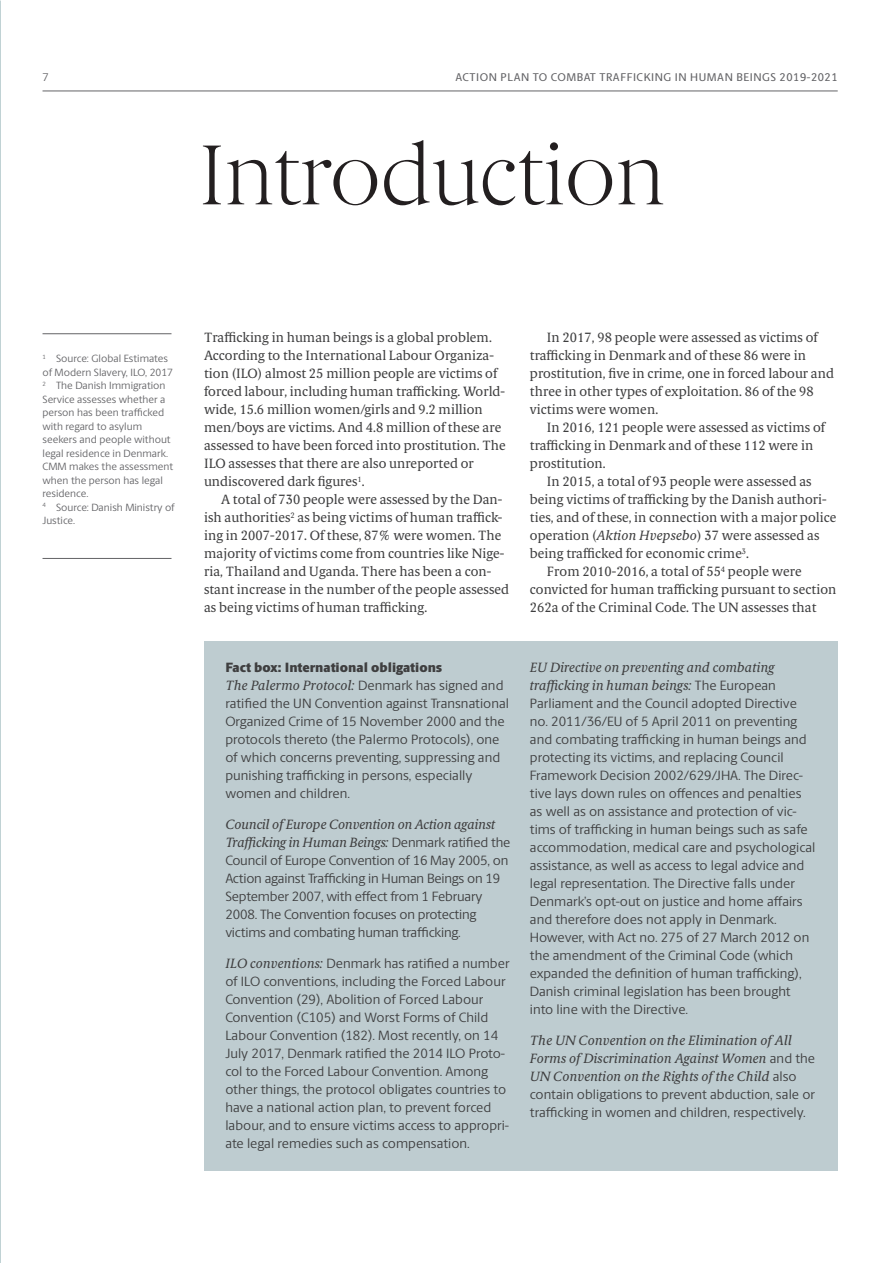
<style>
.page{position:relative;width:893px;height:1263px;background:#fff}
.page>*{position:absolute;margin:0;border:0;box-sizing:border-box;transform-origin:0 0}
.t1{font:200 85.05px "Berlingske Serif Text";letter-spacing:-.015em;color:#231f20}
.t2{font:13.5px/18px "Berlingske Sans";color:#3e3e3f}
.t3{font:13.5px/18px "Berlingske Text";color:#3e3e3f}
.t4{font:italic 13.5px/18px "Berlingske Text";color:#3e3e3f}
.t5{font:900 13.5px "Berlingske Sans";color:#3e3e3f}
.t6{font:500 11.25px "Berlingske Sans";letter-spacing:.05em;color:#636366}
.t7{font:11.25px "Berlingske Sans";color:#636366}
.t8{font:10.5px/13.5px "Berlingske Sans";color:#636366}
.s1{font-family:"Berlingske Sans";font-style:normal}
.s2{font-family:"Berlingske Text";font-style:italic}
.s3{font-style:italic}
</style>
<div class="page">
<hr style="left:43px;top:91px;width:795px;height:1px;background:#636366">
<hr style="left:43px;top:333px;width:128px;height:1px;background:#636366">
<hr style="left:43px;top:558px;width:128px;height:1px;background:#636366">
<div style="left:204px;top:641px;width:634px;height:529px;background:#beccd0"></div>
<p class="t7" style="left:43px;top:69px;width:8px">7</p>
<p class="t6" style="left:456px;top:70px;width:384px">ACTION PLAN TO COMBAT TRAFFICKING IN HUMAN BEINGS 2019-2021</p>
<h1 class="t1" style="left:199px;top:116px;width:468px">Introduction</h1>
<p class="t8" style="left:43px;top:351px;width:134px"><sup>1</sup> Source: Global Estimates of Modern Slavery, ILO, 2017<br><sup>2</sup> The Danish Immigration<br>Service assesses whether a person has been trafficked with regard to asylum seekers and people without legal residence in Denmark.<br>CMM makes the assessment when the person has legal residence.<br><sup>4</sup> Source: Danish Ministry of<br>Justice.</p>
<p class="t3" style="left:204px;top:328px;width:303px">Trafficking in human beings is a global problem.<br>According to the International Labour Organiza&shy;tion (ILO) almost 25 million people are victims of forced labour, including human trafficking. World&shy;wide, 15.6 million women/girls and 9.2 million men/boys are victims. And 4.8 million of these are assessed to have been forced into prostitution. The ILO assesses that there are also unreported or undiscovered dark figures<sup>1</sup>.</p>
<p class="t3" style="left:204px;top:490px;width:307px;text-indent:17px">A total of 730 people were assessed by the Dan&shy;ish authorities<sup>2</sup> as being victims of human traffick&shy;ing in 2007-2017. Of these, 87% were women. The majority of victims come from countries like Nige&shy;ria, Thailand and Uganda. There has been a con&shy;stant increase in the number of the people assessed as being victims of human trafficking.</p>
<p class="t5" style="left:225px;top:657px;width:218px">Fact box: International obligations</p>
<p class="t4" style="left:225px;top:677px;width:280px">The Palermo Protocol: <span class="s1">Denmark has signed and</span></p>
<p class="t2" style="left:225px;top:694px;width:285px">ratified the UN Convention against Transnational Organized Crime of 15 November 2000 and the protocols thereto (the Palermo Protocols), one of which concerns preventing, suppressing and punishing trafficking in persons, especially women and children.</p>
<p class="t4" style="left:225px;top:815px;width:287px">Council of Europe Convention on Action against<br>Trafficking in Human Beings: <span class="s1">Denmark ratified the</span></p>
<p class="t2" style="left:225px;top:851px;width:285px">Council of Europe Convention of 16 May 2005, on Action against Trafficking in Human Beings on 19<br>September 2007, with effect from 1 February 2008. The Convention focuses on protecting victims and combating human trafficking.</p>
<p class="t2" style="left:225px;top:954px;width:286px"><span class="s2">ILO conventions:</span> Denmark has ratified a number of ILO conventions, including the Forced Labour Convention (29), Abolition of Forced Labour Convention (C105) and Worst Forms of Child Labour Convention (182). Most recently, on 14<br>July 2017, Denmark ratified the 2014 ILO Proto&shy;col to the Forced Labour Convention. Among other things, the protocol obligates countries to have a national action plan, to prevent forced labour, and to ensure victims access to appropri&shy;ate legal remedies such as compensation.</p>
<p class="t3" style="left:530px;top:328px;width:305px;text-indent:17px">In 2017, 98 people were assessed as victims of trafficking in Denmark and of these 86 were in prostitution, five in crime, one in forced labour and three in other types of exploitation. 86 of the 98 victims were women.</p>
<p class="t3" style="left:530px;top:418px;width:296px;text-indent:17px">In 2016, 121 people were assessed as victims of trafficking in Denmark and of these 112 were in prostitution.</p>
<p class="t3" style="left:547px;top:472px;width:266px">In 2015, a total of 93 people were assessed as</p>
<p class="t3" style="left:530px;top:490px;width:298px">being victims of trafficking by the Danish authori-</p>
<p class="t3" style="left:530px;top:508px;width:308px">ties, and of these, in connection with a major police</p>
<p class="t3" style="left:530px;top:526px;width:291px">operation (<span class="s3">Aktion Hvepsebo</span>) 37 were assessed as</p>
<p class="t3" style="left:530px;top:544px;width:221px">being trafficked for economic crime<sup>3</sup>.</p>
<p class="t3" style="left:547px;top:562px;width:256px">From 2010-2016, a total of 55<sup>4</sup> people were</p>
<p class="t3" style="left:530px;top:580px;width:308px">convicted for human trafficking pursuant to section</p>
<p class="t3" style="left:530px;top:598px;width:288px">262a of the Criminal Code. The UN assesses that</p>
<p class="t4" style="left:530px;top:658px;width:248px">EU Directive on preventing and combating trafficking in human beings: <span class="s1">The European</span></p>
<p class="t2" style="left:530px;top:694px;width:287px">Parliament and the Council adopted Directive no. 2011/36/EU of 5 April 2011 on preventing and combating trafficking in human beings and protecting its victims, and replacing Council Framework Decision 2002/629/JHA. The Direc&shy;tive lays down rules on offences and penalties as well as on assistance and protection of vic&shy;tims of trafficking in human beings such as safe accommodation, medical care and psychological assistance, as well as access to legal advice and legal representation. The Directive falls under Denmark’s opt-out on justice and home affairs and therefore does not apply in Denmark.<br>However, with Act no. 275 of 27 March 2012 on the amendment of the Criminal Code (which expanded the definition of human trafficking), Danish criminal legislation has been brought into line with the Directive.</p>
<p class="t4" style="left:530px;top:1031px;width:287px">The UN Convention on the Elimination of All<br>Forms of Discrimination Against Women <span class="s1">and the<br></span>UN Convention on the Rights of the Child <span class="s1">also</span></p>
<p class="t2" style="left:530px;top:1085px;width:287px">contain obligations to prevent abduction, sale or trafficking in women and children, respectively.</p>
</div>
